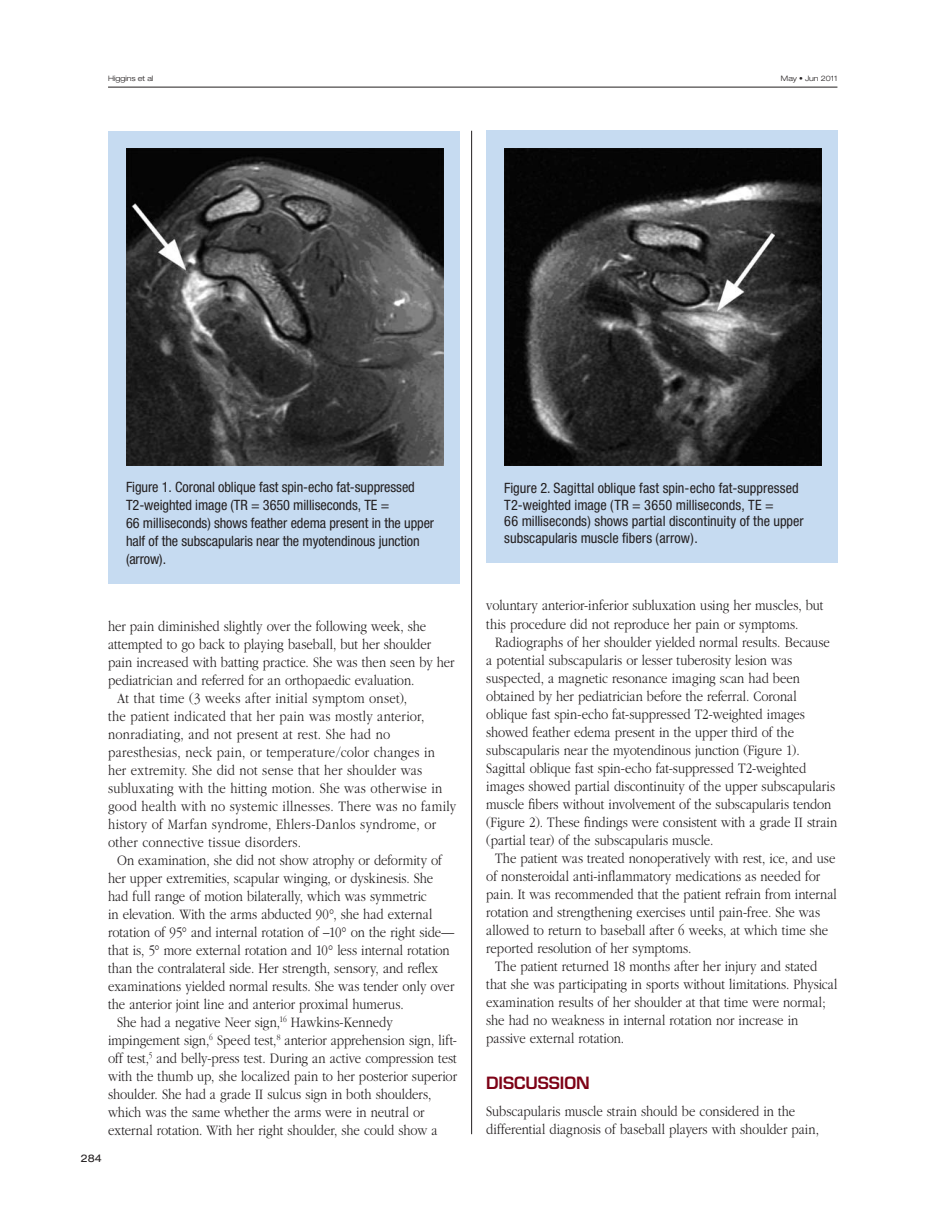
<style>
.page{position:relative;width:932px;height:1229px;background:#fff}
.page>*{position:absolute;margin:0;border:0;box-sizing:border-box;transform-origin:0 0}
.t1{font:600 16.5px "Eurostile";letter-spacing:-.005em;color:#7d0216}
.t2{font:300 15px/18px "Garamond";color:#231f20;scale:.85 1}
.t3{font:300 15px "Garamond";letter-spacing:.02em;color:#231f20;scale:.85 1}
.t4{font:300 15px "Garamond";letter-spacing:.025em;color:#231f20;scale:.85 1}
.t5{font:condensed 14.25px/18px "Helvetica Neue";letter-spacing:-.005em;color:#231f20}
.t6{font:expanded 10.5px "Helvetica Neue";color:#231f20}
.t7{font:300 expanded 7.5px "Helvetica Neue";color:#231f20}
</style>
<div class="page">
<hr style="left:108px;top:87px;width:729px;height:1px;background:#231f20">
<hr style="left:471px;top:131px;width:1px;height:1003px;background:#231f20">
<div style="left:108px;top:131px;width:351px;height:452px;background:#c6dbf1"></div>
<img style="left:126px;top:149px;width:317px;height:316px">
<div style="left:486px;top:131px;width:351px;height:432px;background:#c6dbf1"></div>
<img style="left:504px;top:149px;width:317px;height:316px">
<p class="t7" style="left:108px;top:74px;width:47px">Higgins et al</p>
<p class="t7" style="left:781px;top:74px;width:58px">May • Jun 2011</p>
<p class="t5" style="left:126px;top:478px;width:309px">Figure 1. Coronal oblique fast spin-echo fat-suppressed T2-weighted image (TR = 3650 milliseconds, TE =<br>66 milliseconds) shows feather edema present in the upper half of the subscapularis near the myotendinous junction (arrow).</p>
<p class="t5" style="left:504px;top:480px;width:301px;line-height:16.5px">Figure 2. Sagittal oblique fast spin-echo fat-suppressed T2-weighted image (TR = 3650 milliseconds, TE =<br>66 milliseconds) shows partial discontinuity of the upper subscapularis muscle fibers (arrow).</p>
<p class="t2" style="left:108px;top:617px;width:375px">her pain diminished slightly over the following week, she</p>
<p class="t2" style="left:108px;top:635px;width:381px">attempted to go back to playing baseball, but her shoulder</p>
<p class="t2" style="left:108px;top:653px;width:409px">pain increased with batting practice. She was then seen by her</p>
<p class="t2" style="left:108px;top:671px;width:362px">pediatrician and referred for an orthopaedic evaluation.</p>
<p class="t4" style="left:117px;top:690px;width:343px">At that time (3 weeks after initial symptom onset),</p>
<p class="t3" style="left:108px;top:708px;width:374px">the patient indicated that her pain was mostly anterior,</p>
<p class="t3" style="left:108px;top:726px;width:333px">nonradiating, and not present at rest. She had no</p>
<p class="t3" style="left:108px;top:744px;width:386px">paresthesias, neck pain, or temperature/color changes in</p>
<p class="t3" style="left:108px;top:762px;width:371px">her extremity. She did not sense that her shoulder was</p>
<p class="t3" style="left:108px;top:780px;width:395px">subluxating with the hitting motion. She was otherwise in</p>
<p class="t3" style="left:108px;top:798px;width:411px">good health with no systemic illnesses. There was no family</p>
<p class="t4" style="left:108px;top:816px;width:387px">history of Marfan syndrome, Ehlers-Danlos syndrome, or</p>
<p class="t3" style="left:108px;top:834px;width:228px">other connective tissue disorders.</p>
<p class="t2" style="left:117px;top:851px;width:384px">On examination, she did not show atrophy or deformity of</p>
<p class="t2" style="left:108px;top:869px;width:384px">her upper extremities, scapular winging, or dyskinesis. She</p>
<p class="t2" style="left:108px;top:887px;width:376px">had full range of motion bilaterally, which was symmetric</p>
<p class="t2" style="left:108px;top:905px;width:383px">in elevation. With the arms abducted 90°, she had external</p>
<p class="t2" style="left:108px;top:923px;width:409px">rotation of 95° and internal rotation of –10° on the right side—</p>
<p class="t2" style="left:108px;top:941px;width:403px">that is, 5° more external rotation and 10° less internal rotation</p>
<p class="t2" style="left:108px;top:959px;width:390px">than the contralateral side. Her strength, sensory, and reflex</p>
<p class="t2" style="left:108px;top:977px;width:409px">examinations yielded normal results. She was tender only over</p>
<p class="t2" style="left:108px;top:995px;width:349px">the anterior joint line and anterior proximal humerus.</p>
<p class="t2" style="left:117px;top:1013px;width:326px">She had a negative Neer sign,<sup>16</sup> Hawkins-Kennedy</p>
<p class="t2" style="left:108px;top:1031px;width:412px">impingement sign,<sup>6</sup> Speed test,<sup>8</sup> anterior apprehension sign, lift-</p>
<p class="t2" style="left:108px;top:1049px;width:412px">off test,<sup>5</sup> and belly-press test. During an active compression test</p>
<p class="t2" style="left:108px;top:1067px;width:412px">with the thumb up, she localized pain to her posterior superior</p>
<p class="t2" style="left:108px;top:1085px;width:382px">shoulder. She had a grade II sulcus sign in both shoulders,</p>
<p class="t2" style="left:108px;top:1103px;width:374px">which was the same whether the arms were in neutral or</p>
<p class="t2" style="left:108px;top:1121px;width:389px">external rotation. With her right shoulder, she could show a</p>
<p class="t6" style="left:81px;top:1151px;width:23px">284</p>
<p class="t2" style="left:486px;top:597px;width:398px">voluntary anterior-inferior subluxation using her muscles, but this procedure did not reproduce her pain or symptoms.</p>
<p class="t2" style="left:486px;top:633px;width:414px;text-indent:9px">Radiographs of her shoulder yielded normal results. Because a potential subscapularis or lesser tuberosity lesion was suspected, a magnetic resonance imaging scan had been obtained by her pediatrician before the referral. Coronal oblique fast spin-echo fat-suppressed T2-weighted images showed feather edema present in the upper third of the subscapularis near the myotendinous junction (Figure 1).<br>Sagittal oblique fast spin-echo fat-suppressed T2-weighted images showed partial discontinuity of the upper subscapularis muscle fibers without involvement of the subscapularis tendon (Figure 2). These findings were consistent with a grade II strain (partial tear) of the subscapularis muscle.</p>
<p class="t2" style="left:486px;top:849px;width:414px;text-indent:9px">The patient was treated nonoperatively with rest, ice, and use of nonsteroidal anti-inflammatory medications as needed for pain. It was recommended that the patient refrain from internal rotation and strengthening exercises until pain-free. She was allowed to return to baseball after 6 weeks, at which time she reported resolution of her symptoms.</p>
<p class="t2" style="left:486px;top:957px;width:414px;text-indent:9px">The patient returned 18 months after her injury and stated that she was participating in sports without limitations. Physical examination results of her shoulder at that time were normal; she had no weakness in internal rotation nor increase in passive external rotation.</p>
<p class="t1" style="left:486px;top:1072px;width:105px">DISCUSSION</p>
<p class="t2" style="left:486px;top:1102px;width:393px">Subscapularis muscle strain should be considered in the differential diagnosis of baseball players with shoulder pain,</p>
</div>
